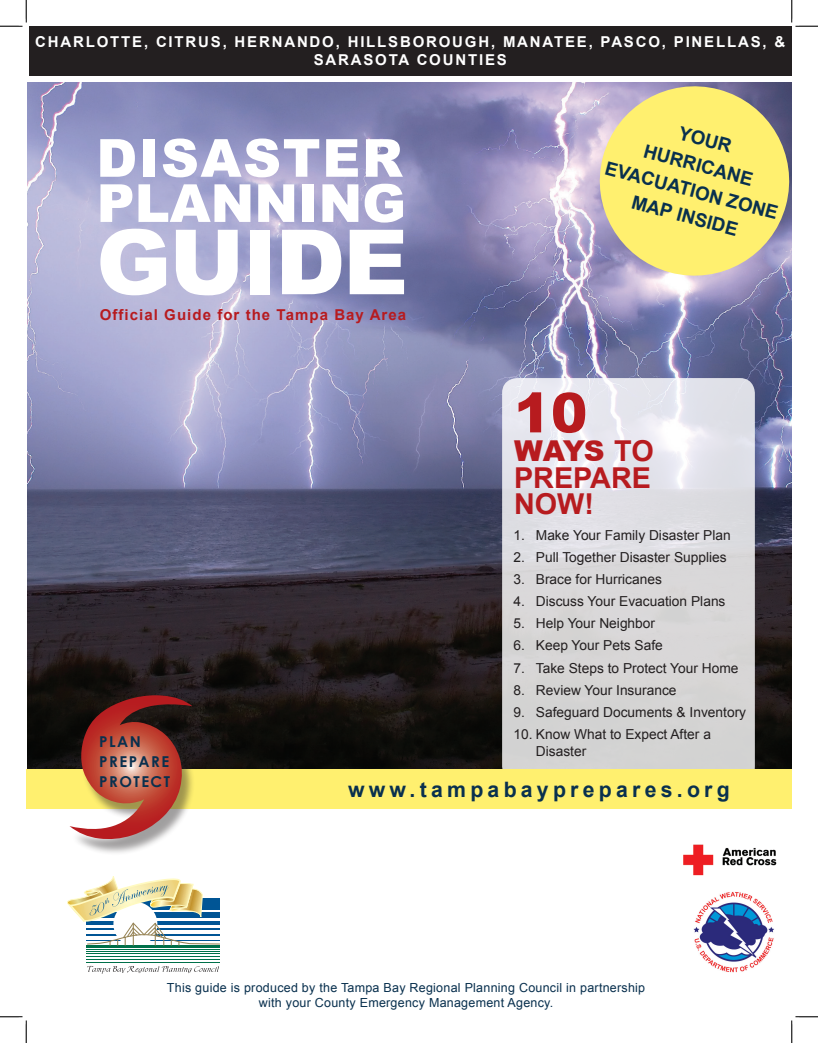
<style>
.page{position:relative;width:818px;height:1043px;background:#fff}
.page>*{position:absolute;margin:0;border:0;box-sizing:border-box;transform-origin:0 0}
.t1{font:900 90px "TR Arial";color:#fff}
.t2{font:900 55px "TR Arial";color:#b71b1f}
.t3{font:900 52.5px "TR Arial";letter-spacing:.015em;color:#fff}
.t4{font:700 28.75px/26.2px "Arial";color:#b71b1f}
.t5{font:900 28.75px "TR Arial";color:#b71b1f}
.t6{font:700 21.25px "Arial";color:#09304e}
.t7{font:700 18.75px/26.2px "Arial";color:#09304e;text-align:center}
.t8{font:700 15px/18px "Arial";letter-spacing:.12em;color:#fff;text-align:center}
.t9{font:700 15px "Arial";color:#b71b1f}
.t10{font:700 15px/20px "Century Gothic";letter-spacing:.1em;color:#09304e}
.t11{font:13.75px/16.5px "Arial";color:#231f20}
.t12{font:12.5px/15px "Arial";letter-spacing:.02em;color:#09304e;text-align:center}
.s1{font-family:"Arial";font-weight:700}
</style>
<div class="page">
<img style="left:28px;top:83px;width:763px;height:686px">
<div style="left:29px;top:26px;width:762px;height:49px;background:#231f20"></div>
<svg style="left:502px;top:378px;width:252px;height:403px;background:#dcdbdf"></svg>
<div style="left:26px;top:769px;width:765px;height:39px;background:#fff06f"></div>
<svg style="left:589px;top:82px;width:202px;height:204px;background:#e1d488"></svg>
<div style="left:69px;top:699px;width:134px;height:157px;background:#231f20;opacity:.43"></div>
<svg style="left:69px;top:695px;width:123px;height:144px;background:#a3614e"></svg>
<hr style="left:87px;top:948px;width:133px;height:1px;background:#007049">
<hr style="left:87px;top:950px;width:133px;height:1px;background:#007049">
<hr style="left:87px;top:953px;width:133px;height:1px;background:#007049">
<hr style="left:87px;top:956px;width:133px;height:1px;background:#007049">
<hr style="left:87px;top:959px;width:133px;height:1px;background:#007049">
<hr style="left:87px;top:962px;width:133px;height:1px;background:#007049">
<svg style="left:87px;top:965px;width:132px;height:8px"></svg>
<svg style="left:67px;top:876px;width:153px;height:72px"></svg>
<img style="left:693px;top:892px;width:81px;height:81px">
<img style="left:683px;top:844px;width:94px;height:32px">
<svg style="left:0;top:0;width:27px;height:27px"></svg>
<svg style="left:0;top:1016px;width:27px;height:26px"></svg>
<svg style="left:791px;top:0;width:27px;height:27px"></svg>
<svg style="left:791px;top:1016px;width:27px;height:26px"></svg>
<p class="t8" style="left:35px;top:33px;width:751px">CHARLOTTE, CITRUS, HERNANDO, HILLSBOROUGH, MANATEE, PASCO, PINELLAS, &amp;<br>SARASOTA COUNTIES</p>
<h3 class="t3" style="left:96px;top:119px;width:308px">DISASTER</h3>
<h3 class="t3" style="left:97px;top:164px;width:311px">PLANNING</h3>
<h1 class="t1" style="left:96px;top:195px;width:313px">GUIDE</h1>
<p class="t9" style="left:100px;top:305px;width:308px">OFFICIAL GUIDE FOR THE TAMPA BAY AREA</p>
<h3 class="t7" style="left:622px;top:104px;width:179px;rotate:15deg">YOUR<br>HURRICANE<br>EVACUATION ZONE<br>MAP INSIDE</h3>
<h2 class="t2" style="left:514px;top:372px;width:75px">10</h2>
<h3 class="t5" style="left:514px;top:429px;width:141px">WAYS <span class="s1">TO</span></h3>
<h3 class="t4" style="left:514px;top:465px;width:138px">PREPARE<br>NOW!</h3>
<p class="t10" style="left:99px;top:731px;width:72px">PLAN<br>PREPARE<br>PROTECT</p>
<p class="t11" style="left:513px;top:527px;width:219px">1. Make Your Family Disaster Plan</p>
<p class="t11" style="left:513px;top:549px;width:215px">2. Pull Together Disaster Supplies</p>
<p class="t11" style="left:513px;top:571px;width:150px">3. Brace for Hurricanes</p>
<p class="t11" style="left:513px;top:593px;width:214px">4. Discuss Your Evacuation Plans</p>
<p class="t11" style="left:513px;top:615px;width:143px">5. Help Your Neighbor</p>
<p class="t11" style="left:513px;top:637px;width:151px">6. Keep Your Pets Safe</p>
<p class="t11" style="left:513px;top:659px;width:227px">7. Take Steps to Protect Your Home</p>
<p class="t11" style="left:513px;top:681px;width:165px">8. Review Your Insurance</p>
<p class="t11" style="left:513px;top:704px;width:234px">9. Safeguard Documents &amp; Inventory</p>
<p class="t11" style="left:536px;top:726px;width:177px;text-indent:-22px">10. Know What to Expect After a<br>Disaster</p>
<h3 class="t6" style="left:348px;top:775px;width:383px">WWW.TAMPABAYPREPARES.ORG</h3>
<p class="t12" style="left:167px;top:980px;width:480px">This guide is produced by the Tampa Bay Regional Planning Council in partnership with your County Emergency Management Agency.</p>
</div>
